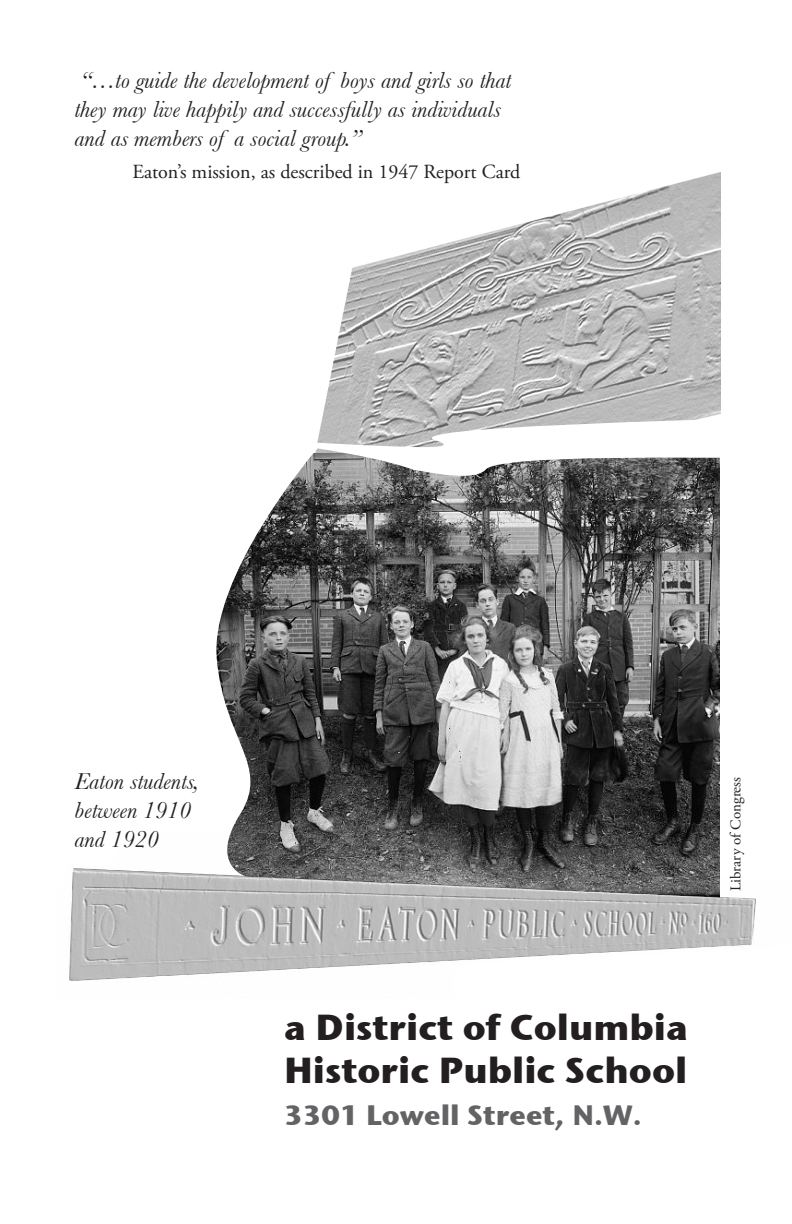
<style>
.page{position:relative;width:792px;height:1224px;background:#fff}
.page>*{position:absolute;margin:0;border:0;box-sizing:border-box;transform-origin:0 0}
.t1{font:700 36px/43.2px "Stone Sans ITC";color:#231f20}
.t2{font:700 28px "Stone Sans ITC";color:#636366}
.t3{font:italic 24px/28.8px "Baskerville";color:#231f20}
.t4{font:20px "Adobe Garamond Pro";color:#231f20}
.t5{font:15px "Adobe Garamond Pro";color:#231f20}
</style>
<div class="page">
<img style="left:325px;top:172px;width:395px;height:232px">
<img style="left:321px;top:486px;width:399px;height:347px">
<svg style="left:216px;top:486px;width:105px;height:347px"></svg>
<svg style="left:288px;top:404px;width:433px;height:82px"></svg>
<img style="left:69px;top:833px;width:687px;height:148px">
<p class="t3" style="left:75px;top:66px;width:438px">“…to guide the development of boys and girls so that they may live happily and successfully as individuals and as members of a social group.”</p>
<p class="t4" style="left:132px;top:159px;width:389px">Eaton’s mission, as described in 1947 Report Card</p>
<p class="t3" style="left:75px;top:767px;width:126px">Eaton students, between 1910 and 1920</p>
<p class="t5" style="left:727px;top:891px;width:116px;rotate:-90deg">Library of Congress</p>
<h1 class="t1" style="left:284px;top:1005px;width:406px">a District of Columbia<br>Historic Public School</h1>
<p class="t2" style="left:284px;top:1097px;width:359px">3301 Lowell Street, N.W.</p>
</div>
